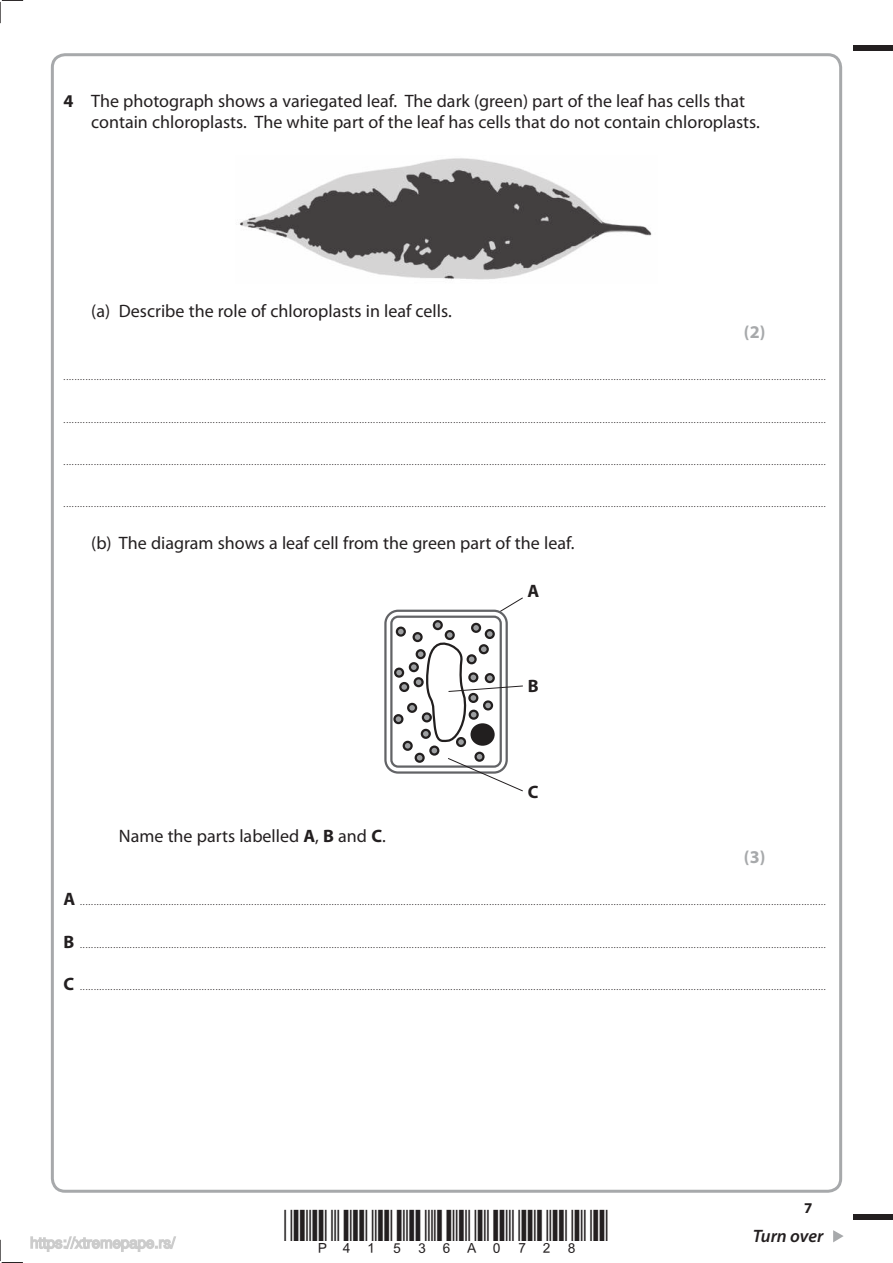
<style>
.page{position:relative;width:893px;height:1263px;background:#fff}
.page>*{position:absolute;margin:0;border:0;box-sizing:border-box;transform-origin:0 0}
.t1{font:18px/21px "Myriad Pro";color:#231f20}
.t2{font:italic 600 18px "Myriad Pro";letter-spacing:-.005em;color:#231f20}
.t3{font:700 18px "Myriad Pro";color:#a7a9ab}
.t4{font:700 18px "Myriad Pro";color:#231f20}
.t5{font:700 15px "Myriad Pro";color:#231f20}
.t6{font:9px "Myriad Pro";color:#231f20}
.s1{font-weight:700}
.s2{font-weight:700;font-size:18px}
</style>
<div class="page">
<div style="left:853px;top:45px;width:39px;height:5px;background:#231f20"></div>
<div style="left:853px;top:1214px;width:39px;height:6px;background:#231f20"></div>
<svg style="left:833px;top:1230px;width:10px;height:12px"></svg>
<svg style="left:0;top:0;width:23px;height:23px"></svg>
<svg style="left:0;top:1240px;width:23px;height:23px"></svg>
<img style="left:239px;top:158px;width:413px;height:122px">
<div style="left:384px;top:610px;width:124px;height:164px;border:2px solid #626366;border-radius:13px"></div>
<div style="left:390px;top:616px;width:112px;height:152px;border:2px solid #626366;border-radius:7px"></div>
<div style="left:486px;top:630px;width:7px;height:8px;background:#9d9fa1;border-radius:50%"></div>
<div style="left:484px;top:629px;width:11px;height:10px;border:2px solid #221f1f;border-radius:50%"></div>
<div style="left:472px;top:624px;width:8px;height:8px;background:#9d9fa1;border-radius:50%"></div>
<div style="left:471px;top:623px;width:10px;height:10px;border:2px solid #221f1f;border-radius:50%"></div>
<div style="left:446px;top:631px;width:7px;height:8px;background:#9d9fa1;border-radius:50%"></div>
<div style="left:444px;top:630px;width:11px;height:10px;border:2px solid #221f1f;border-radius:50%"></div>
<div style="left:434px;top:621px;width:7px;height:8px;background:#9d9fa1;border-radius:50%"></div>
<div style="left:432px;top:620px;width:11px;height:10px;border:2px solid #221f1f;border-radius:50%"></div>
<div style="left:413px;top:633px;width:8px;height:8px;background:#9d9fa1;border-radius:50%"></div>
<div style="left:412px;top:632px;width:10px;height:10px;border:2px solid #221f1f;border-radius:50%"></div>
<div style="left:397px;top:628px;width:8px;height:8px;background:#9d9fa1;border-radius:50%"></div>
<div style="left:396px;top:627px;width:10px;height:10px;border:2px solid #221f1f;border-radius:50%"></div>
<svg style="left:417px;top:650px;width:7px;height:8px"></svg>
<div style="left:415px;top:649px;width:11px;height:10px;border:2px solid #221f1f;border-radius:50%"></div>
<div style="left:410px;top:663px;width:8px;height:8px;background:#9d9fa1;border-radius:50%"></div>
<div style="left:409px;top:662px;width:10px;height:10px;border:2px solid #221f1f;border-radius:50%"></div>
<div style="left:395px;top:669px;width:8px;height:8px;background:#9d9fa1;border-radius:50%"></div>
<div style="left:394px;top:668px;width:10px;height:10px;border:2px solid #221f1f;border-radius:50%"></div>
<div style="left:400px;top:683px;width:8px;height:8px;background:#9d9fa1;border-radius:50%"></div>
<div style="left:399px;top:682px;width:10px;height:10px;border:2px solid #221f1f;border-radius:50%"></div>
<div style="left:414px;top:678px;width:8px;height:8px;background:#9d9fa1;border-radius:50%"></div>
<div style="left:413px;top:677px;width:10px;height:10px;border:2px solid #221f1f;border-radius:50%"></div>
<div style="left:422px;top:712px;width:10px;height:10px;border:2px solid #221f1f;border-radius:50%"></div>
<div style="left:408px;top:704px;width:8px;height:8px;background:#9d9fa1;border-radius:50%"></div>
<div style="left:407px;top:703px;width:10px;height:10px;border:2px solid #221f1f;border-radius:50%"></div>
<div style="left:394px;top:715px;width:8px;height:8px;background:#9d9fa1;border-radius:50%"></div>
<div style="left:393px;top:714px;width:10px;height:10px;border:2px solid #221f1f;border-radius:50%"></div>
<svg style="left:404px;top:742px;width:7px;height:8px"></svg>
<div style="left:402px;top:741px;width:11px;height:10px;border:2px solid #221f1f;border-radius:50%"></div>
<div style="left:415px;top:754px;width:8px;height:8px;background:#9d9fa1;border-radius:50%"></div>
<div style="left:414px;top:753px;width:10px;height:10px;border:2px solid #221f1f;border-radius:50%"></div>
<div style="left:430px;top:747px;width:8px;height:8px;background:#9d9fa1;border-radius:50%"></div>
<div style="left:429px;top:746px;width:10px;height:10px;border:2px solid #221f1f;border-radius:50%"></div>
<div style="left:421px;top:729px;width:10px;height:10px;border:2px solid #221f1f;border-radius:50%"></div>
<div style="left:456px;top:737px;width:10px;height:10px;border:2px solid #221f1f;border-radius:50%"></div>
<div style="left:475px;top:753px;width:8px;height:8px;background:#9d9fa1;border-radius:50%"></div>
<div style="left:474px;top:752px;width:10px;height:10px;border:2px solid #221f1f;border-radius:50%"></div>
<div style="left:470px;top:723px;width:24px;height:23px;border:2px solid #221f1f;border-radius:50%"></div>
<svg style="left:447px;top:757px;width:76px;height:35px"></svg>
<svg style="left:423px;top:639px;width:100px;height:105px"></svg>
<svg style="left:499px;top:597px;width:24px;height:15px"></svg>
<svg style="left:30px;top:1236px;width:146px;height:16px"></svg>
<h1 class="t1" style="left:91px;top:92px;width:670px;text-indent:-28px"><span class="s1">4</span> The photograph shows a variegated leaf. The dark (green) part of the leaf has cells that contain chloroplasts. The white part of the leaf has cells that do not contain chloroplasts.</h1>
<h1 class="t1" style="left:91px;top:302px;width:362px">(a) Describe the role of chloroplasts in leaf cells.</h1>
<h1 class="t3" style="left:744px;top:325px;width:23px">(2)</h1>
<p class="t6" style="left:64px;top:374px;width:763px">....................................................................................................................................................................................................................................................................................</p>
<p class="t6" style="left:64px;top:416px;width:763px">....................................................................................................................................................................................................................................................................................</p>
<p class="t6" style="left:64px;top:458px;width:763px">....................................................................................................................................................................................................................................................................................</p>
<p class="t6" style="left:64px;top:500px;width:763px">....................................................................................................................................................................................................................................................................................</p>
<h1 class="t1" style="left:91px;top:534px;width:484px">(b) The diagram shows a leaf cell from the green part of the leaf.</h1>
<h1 class="t4" style="left:527px;top:584px;width:13px">A</h1>
<h1 class="t4" style="left:528px;top:679px;width:12px">B</h1>
<h1 class="t1" style="left:119px;top:827px;width:268px">Name the parts labelled <span class="s1">A</span>, <span class="s1">B</span> and <span class="s1">C</span>.</h1>
<h1 class="t4" style="left:528px;top:785px;width:12px">C</h1>
<h1 class="t3" style="left:744px;top:850px;width:23px">(3)</h1>
<p class="t6" style="left:64px;top:898px;width:763px"><span class="s2">A</span> ..............................................................................................................................................................................................................................................................................</p>
<p class="t6" style="left:64px;top:941px;width:763px"><span class="s2">B</span> ..............................................................................................................................................................................................................................................................................</p>
<p class="t6" style="left:64px;top:983px;width:763px"><span class="s2">C</span> ..............................................................................................................................................................................................................................................................................</p>
<h2 class="t5" style="left:804px;top:1202px;width:10px">7</h2>
<h1 class="t2" style="left:752px;top:1226px;width:72px">Turn over</h1>
</div>
